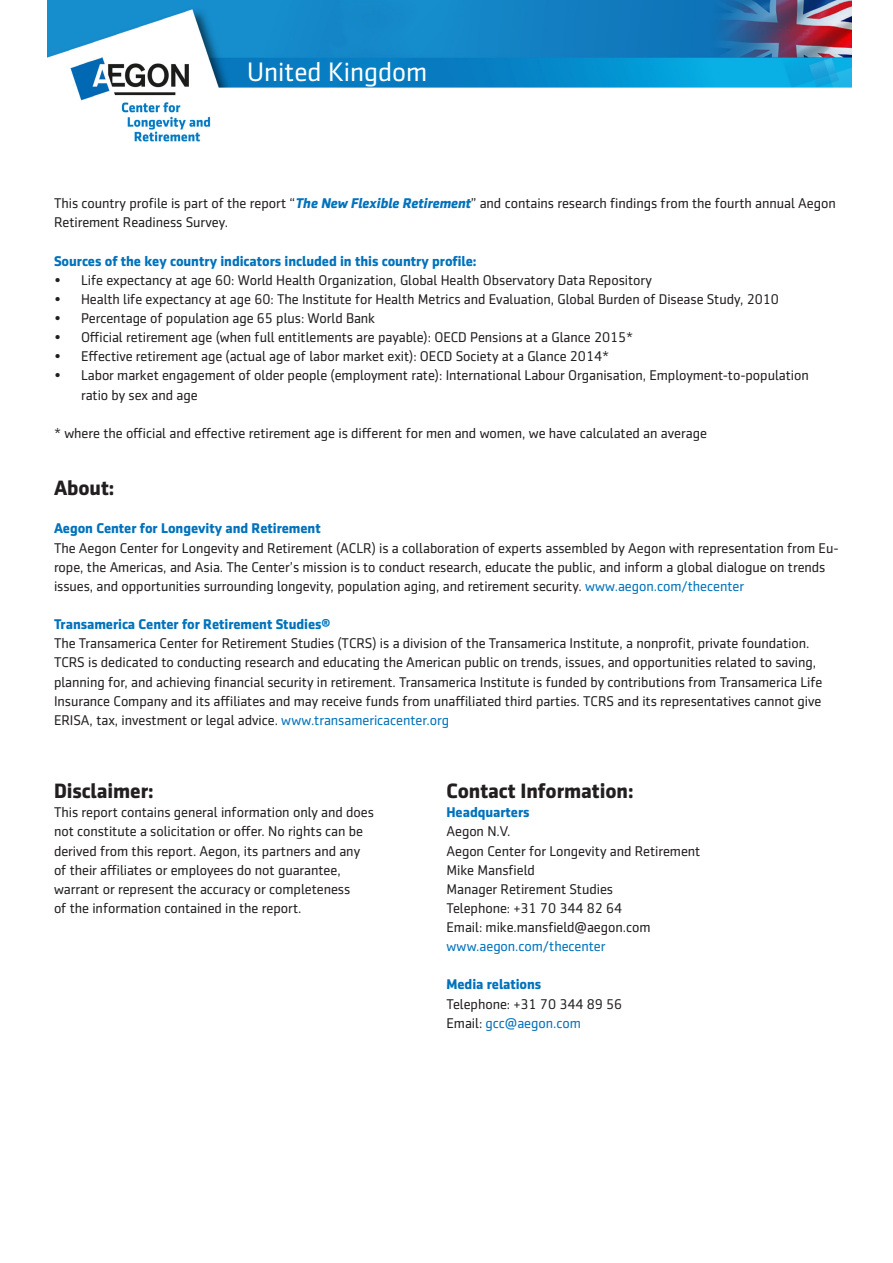
<style>
.page{position:relative;width:893px;height:1263px;background:#fff}
.page>*{position:absolute;margin:0;border:0;box-sizing:border-box;transform-origin:0 0}
.t1{font:27px "Sentico Sans DT";color:#fff}
.t2{font:700 21px "Sentico Sans DT";letter-spacing:-.005em;color:#231f20}
.t3{font:14.25px/19.2px "Sentico Sans DT";letter-spacing:-.005em;color:#231f20}
.t4{font:700 14.25px "Sentico Sans DT";letter-spacing:-.005em;color:#0072bc}
.t5{font:14.25px "Sentico Sans DT";letter-spacing:-.005em;color:#0072bc}
.s1{font-weight:700;font-style:italic;color:#0072bc}
.s2{color:#0072bc}
.s3{color:#231f20}
</style>
<div class="page">
<img style="left:48px;top:1px;width:804px;height:141px">
<p class="t1" style="left:247px;top:57px;width:182px">United Kingdom</p>
<p class="t3" style="left:54px;top:194px;width:783px">This country profile is part of the report “<span class="s1">The New Flexible Retirement</span>” and contains research findings from the fourth annual Aegon<br>Retirement Readiness Survey.</p>
<p class="t4" style="left:54px;top:252px;width:424px">Sources of the key country indicators included in this country profile:</p>
<p class="t3" style="left:54px;top:270px;width:599px">• Life expectancy at age 60: World Health Organization, Global Health Observatory Data Repository</p>
<p class="t3" style="left:54px;top:289px;width:726px">• Health life expectancy at age 60: The Institute for Health Metrics and Evaluation, Global Burden of Disease Study, 2010</p>
<p class="t3" style="left:54px;top:309px;width:323px">• Percentage of population age 65 plus: World Bank</p>
<p class="t3" style="left:54px;top:328px;width:581px">• Official retirement age (when full entitlements are payable): OECD Pensions at a Glance 2015*</p>
<p class="t3" style="left:54px;top:347px;width:557px">• Effective retirement age (actual age of labor market exit): OECD Society at a Glance 2014*</p>
<p class="t3" style="left:81px;top:366px;width:729px;text-indent:-27px">• Labor market engagement of older people (employment rate): International Labour Organisation, Employment-to-population ratio by sex and age</p>
<p class="t3" style="left:54px;top:423px;width:654px">* where the official and effective retirement age is different for men and women, we have calculated an average</p>
<p class="t2" style="left:54px;top:476px;width:62px">About:</p>
<p class="t4" style="left:54px;top:520px;width:268px">Aegon Center for Longevity and Retirement</p>
<p class="t3" style="left:54px;top:538px;width:786px">The Aegon Center for Longevity and Retirement (ACLR) is a collaboration of experts assembled by Aegon with representation from Eu&shy;rope, the Americas, and Asia. The Center’s mission is to conduct research, educate the public, and inform a global dialogue on trends issues, and opportunities surrounding longevity, population aging, and retirement security. <span class="s2">www.aegon.com/thecenter</span></p>
<p class="t4" style="left:54px;top:616px;width:278px">Transamerica Center for Retirement Studies®</p>
<p class="t3" style="left:54px;top:634px;width:770px">The Transamerica Center for Retirement Studies (TCRS) is a division of the Transamerica Institute, a nonprofit, private foundation.<br>TCRS is dedicated to conducting research and educating the American public on trends, issues, and opportunities related to saving, planning for, and achieving financial security in retirement. Transamerica Institute is funded by contributions from Transamerica Life Insurance Company and its affiliates and may receive funds from unaffiliated third parties. TCRS and its representatives cannot give ERISA, tax, investment or legal advice. <span class="s2">www.transamericacenter.org</span></p>
<p class="t2" style="left:54px;top:779px;width:101px">Disclaimer:</p>
<p class="t3" style="left:54px;top:803px;width:321px">This report contains general information only and does not constitute a solicitation or offer. No rights can be derived from this report. Aegon, its partners and any of their affiliates or employees do not guarantee, warrant or represent the accuracy or completeness<br>of the information contained in the report.</p>
<p class="t2" style="left:446px;top:779px;width:189px">Contact Information:</p>
<p class="t4" style="left:446px;top:804px;width:85px">Headquarters</p>
<p class="t3" style="left:446px;top:822px;width:66px">Aegon N.V.</p>
<p class="t3" style="left:446px;top:841px;width:255px">Aegon Center for Longevity and Retirement</p>
<p class="t3" style="left:446px;top:860px;width:90px">Mike Mansfield</p>
<p class="t3" style="left:446px;top:879px;width:168px">Manager Retirement Studies</p>
<p class="t3" style="left:446px;top:898px;width:177px">Telephone: +31 70 344 82 64</p>
<p class="t3" style="left:446px;top:918px;width:206px">Email: mike.mansfield@aegon.com</p>
<p class="t5" style="left:446px;top:938px;width:161px">www.aegon.com/thecenter</p>
<p class="t4" style="left:446px;top:976px;width:96px">Media relations</p>
<p class="t3" style="left:446px;top:994px;width:177px">Telephone: +31 70 344 89 56</p>
<p class="t5" style="left:446px;top:1015px;width:136px"><span class="s3">Email:</span> gcc@aegon.com</p>
</div>
